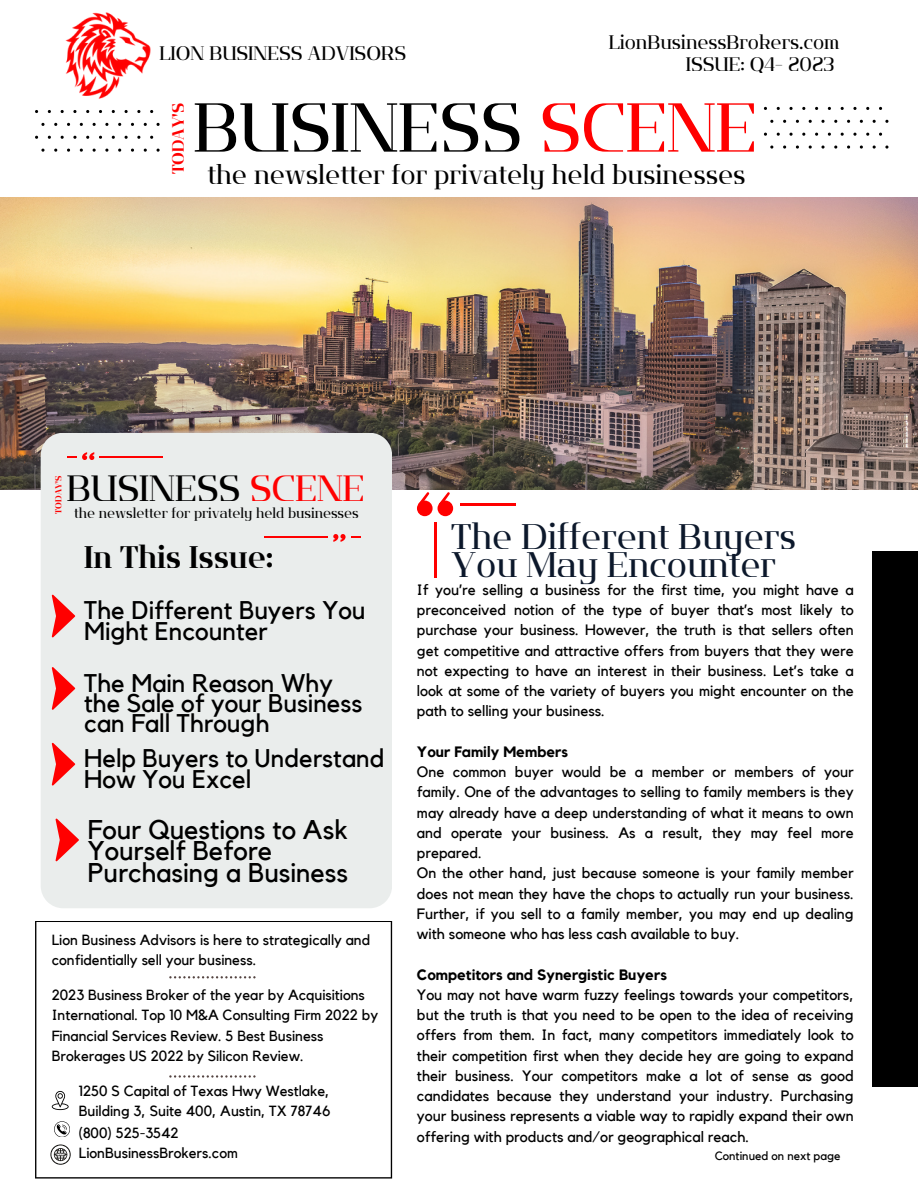
<style>
.page{position:relative;width:918px;height:1188px;background:#fff}
.page>*{position:absolute;margin:0;border:0;box-sizing:border-box;transform-origin:0 0}
.t1{font:69px "Flatory Serif 400";color:#000}
.t2{font:36.45px "Flatory Serif 400";color:#000}
.t3{font:35.55px/28.2px "Flatory Serif 400";color:#0c182b}
.t4{font:31.2px "Flatory Serif 700";color:#000}
.t5{font:27px/21.3px "Kollektif";color:#000}
.t6{font:26.7px "Flatory Serif 400";color:#000}
.t7{font:25.5px/20.2px "Kollektif";color:#000}
.t8{font:19.5px "Flatory Serif 400";color:#000}
.t9{font:16.35px "Flatory Serif 700";color:#f00}
.t10{font:15px/20.2px "Kollektif";color:#000;text-align:justify}
.t11{font:700 15px "Kollektif";color:#000}
.t12{font:14.7px/20.4px "Kollektif";color:#000}
.t13{font:14.1px "Flatory Serif 400";color:#000}
.t14{font:12px "Kollektif";color:#000}
.t15{font:8.7px "Flatory Serif 700";color:#f00}
.s1{color:#f00}
</style>
<div class="page">
<img style="left:0;top:198px;width:918px;height:291px">
<div style="left:41px;top:433px;width:351px;height:475px;background:#eaedec"></div>
<div style="left:438px;top:501px;width:15px;height:15px;background:#f00;border-radius:50%"></div>
<svg style="left:439px;top:492px;width:11px;height:12px"></svg>
<div style="left:417px;top:501px;width:16px;height:15px;background:#f00;border-radius:50%"></div>
<svg style="left:419px;top:492px;width:11px;height:11px"></svg>
<hr style="left:434px;top:523px;width:2px;height:55px;background:#f00">
<hr style="left:460px;top:503px;width:55px;height:3px;background:#f00">
<svg style="left:67px;top:452px;width:27px;height:8px"></svg>
<hr style="left:100px;top:456px;width:63px;height:1px;background:#f00">
<svg style="left:333px;top:534px;width:27px;height:8px"></svg>
<hr style="left:265px;top:537px;width:63px;height:1px;background:#f00">
<svg style="left:52px;top:595px;width:23px;height:42px"></svg>
<svg style="left:52px;top:667px;width:23px;height:43px"></svg>
<svg style="left:56px;top:819px;width:23px;height:42px"></svg>
<div style="left:872px;top:552px;width:46px;height:535px;background:#000"></div>
<svg style="left:41px;top:123px;width:4px;height:3px"></svg>
<svg style="left:789px;top:107px;width:4px;height:3px"></svg>
<svg style="left:853px;top:107px;width:4px;height:3px"></svg>
<svg style="left:821px;top:120px;width:4px;height:3px"></svg>
<svg style="left:789px;top:133px;width:4px;height:3px"></svg>
<svg style="left:853px;top:133px;width:4px;height:3px"></svg>
<img style="left:65px;top:12px;width:86px;height:87px">
<svg style="left:52px;top:743px;width:23px;height:43px"></svg>
<svg style="left:35px;top:921px;width:357px;height:258px"></svg>
<svg style="left:169px;top:976px;width:87px;height:2px"></svg>
<svg style="left:169px;top:1075px;width:87px;height:3px"></svg>
<svg style="left:52px;top:1091px;width:17px;height:19px"></svg>
<svg style="left:54px;top:1121px;width:16px;height:16px"></svg>
<svg style="left:50px;top:1144px;width:21px;height:21px"></svg>
<p class="t8" style="left:160px;top:42px;width:248px">LION BUSINESS ADVISORS</p>
<p class="t8" style="left:609px;top:31px;width:232px">LionBusinessBrokers.com</p>
<p class="t8" style="left:686px;top:53px;width:150px">ISSUE: Q4- 2023</p>
<p class="t9" style="left:169px;top:174px;width:73px;rotate:-90deg">TODAY'S</p>
<p class="t1" style="left:194px;top:87px;width:565px">BUSINESS <span class="s1">SCENE</span></p>
<p class="t6" style="left:207px;top:159px;width:539px">the newsletter for privately held businesses</p>
<p class="t2" style="left:67px;top:468px;width:299px">BUSINESS <span class="s1">SCENE</span></p>
<p class="t15" style="left:54px;top:514px;width:39px;rotate:-90deg">TODAY'S</p>
<p class="t13" style="left:74px;top:505px;width:286px">the newsletter for privately held businesses</p>
<p class="t4" style="left:84px;top:539px;width:191px">In This Issue:</p>
<p class="t3" style="left:451px;top:522px;width:346px">The Different Buyers<br>You May Encounter</p>
<p class="t10" style="left:417px;top:580px;width:438px">If you’re selling a business for the first time, you might have a preconceived notion of the type of buyer that’s most likely to purchase your business. However, the truth is that sellers often get competitive and attractive offers from buyers that they were not expecting to have an interest in their business. Let’s take a look at some of the variety of buyers you might encounter on the path to selling your business.</p>
<p class="t11" style="left:417px;top:745px;width:153px">Your Family Members</p>
<p class="t10" style="left:417px;top:762px;width:438px">One common buyer would be a member or members of your family. One of the advantages to selling to family members is they may already have a deep understanding of what it means to own and operate your business. As a result, they may feel more prepared.</p>
<p class="t10" style="left:417px;top:864px;width:438px">On the other hand, just because someone is your family member does not mean they have the chops to actually run your business.<br>Further, if you sell to a family member, you may end up dealing with someone who has less cash available to buy.</p>
<p class="t11" style="left:417px;top:968px;width:252px">Competitors and Synergistic Buyers</p>
<p class="t10" style="left:417px;top:985px;width:438px">You may not have warm fuzzy feelings towards your competitors, but the truth is that you need to be open to the idea of receiving offers from them. In fact, many competitors immediately look to their competition first when they decide hey are going to expand their business. Your competitors make a lot of sense as good candidates because they understand your industry. Purchasing your business represents a viable way to rapidly expand their own offering with products and/or geographical reach.</p>
<p class="t7" style="left:84px;top:601px;width:283px">The Different Buyers You<br>Might Encounter</p>
<p class="t7" style="left:84px;top:674px;width:280px">The Main Reason Why the Sale of your Business can Fall Through</p>
<p class="t7" style="left:84px;top:749px;width:302px">Help Buyers to Understand<br>How You Excel</p>
<p class="t5" style="left:88px;top:820px;width:262px">Four Questions to Ask<br>Yourself Before<br>Purchasing a Business</p>
<p class="t12" style="left:52px;top:930px;width:320px">Lion Business Advisors is here to strategically and confidentially sell your business.</p>
<p class="t12" style="left:52px;top:985px;width:328px">2023 Business Broker of the year by Acquisitions International. Top 10 M&amp;A Consulting Firm 2022 by Financial Services Review. 5 Best Business Brokerages US 2022 by Silicon Review.</p>
<p class="t12" style="left:79px;top:1081px;width:253px">1250 S Capital of Texas Hwy Westlake,<br>Building 3, Suite 400, Austin, TX 78746</p>
<p class="t12" style="left:79px;top:1123px;width:101px">(800) 525-3542</p>
<p class="t12" style="left:79px;top:1143px;width:161px">LionBusinessBrokers.com</p>
<p class="t14" style="left:715px;top:1151px;width:127px">Continued on next page</p>
</div>
